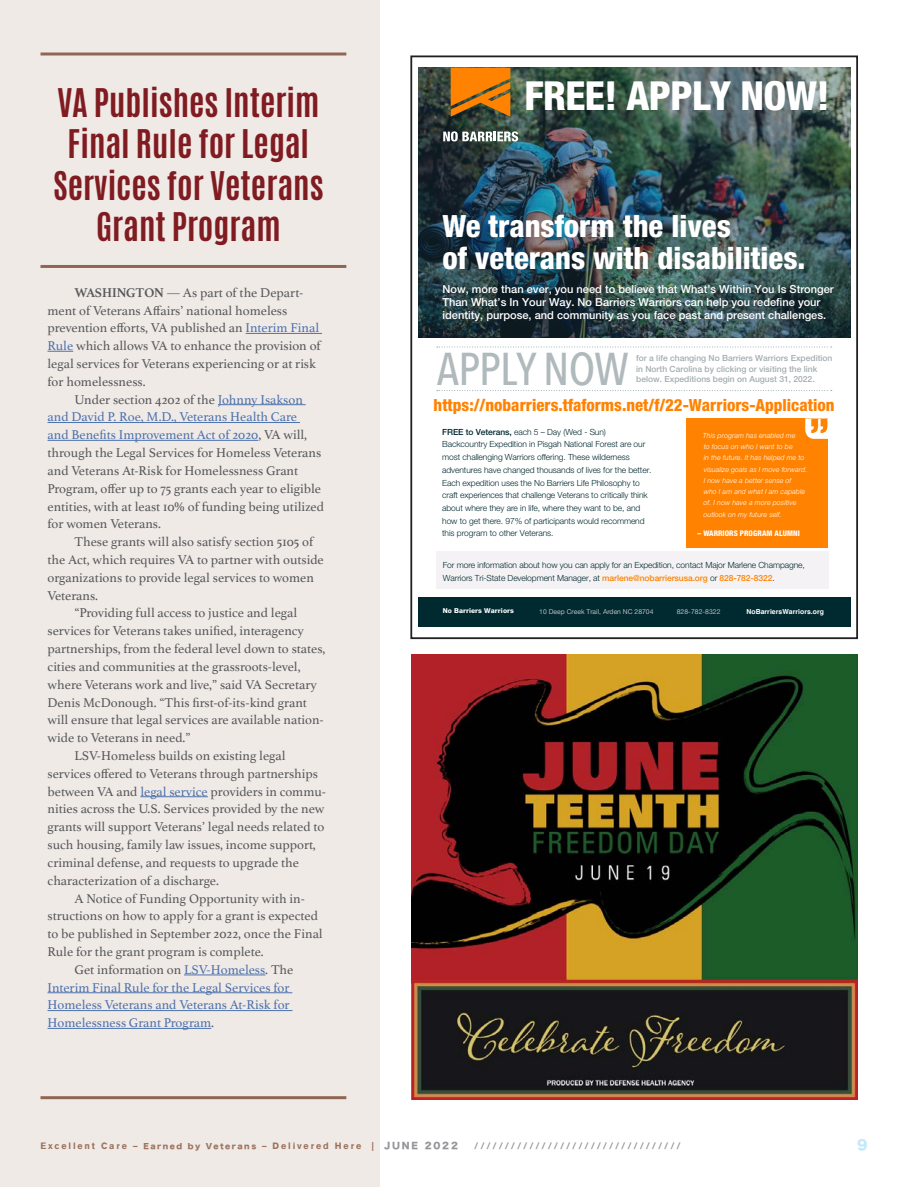
<style>
.page{position:relative;width:918px;height:1188px;background:#fff}
.page>*{position:absolute;margin:0;border:0;box-sizing:border-box;transform-origin:0 0}
.t1{font:500 45.9px "Avenir Next Condensed";letter-spacing:-.02em;color:#b0b9bb}
.t2{font:800 condensed 40.05px "Helvetica Neue LT Std";letter-spacing:-.015em;color:#fff}
.t3{font:700 33px/41.2px "Antonio";color:#801c21;text-align:center}
.t4{font:800 condensed 30.75px "Helvetica Neue LT Std";color:#fff}
.t5{font:800 condensed 16.8px "Helvetica Neue LT Std";color:#ff8200}
.t6{font:13.5px "Hira Kaku Std N W8";color:#c3e9fa}
.Main_Paragraph_Syle{font:13.35px/17.9px "Athelas";color:#57585a}
.Main_Paragraph_Syle-2{font:13.35px/17.9px "Athelas";color:#4d72ac}
.t7{font:500 11.1px/13.4px "Helvetica Neue LT Std";color:#fff}
.t8{font:900 9px "Akzidenz Grotesk";letter-spacing:.2em;color:#a77e68}
.t9{font:900 9px "Akzidenz Grotesk";color:#939598}
.t10{font:300 8.4px/12.8px "Helvetica Neue LT Std";letter-spacing:-.01em;color:#002930}
.t11{font:500 8.4px/10.6px "Helvetica Neue LT Std";color:#a3adb0}
.t12{font:800 condensed 7.65px "Helvetica Neue LT Std";letter-spacing:.005em;color:#fff}
.t13{font:italic 300 7.05px/11.2px "Helvetica Neue LT Std";letter-spacing:.01em;color:#fff}
.t14{font:700 6.9px "Helvetica";letter-spacing:.005em;color:#fff}
.t15{font:6.75px "Helvetica Neue";color:#bbbdbf}
.t16{font:800 6.75px "Helvetica Neue LT Std";letter-spacing:.015em;color:#fff}
.s1{font-weight:700}
.s2{color:#4d72ac}
.s3{color:#57585a}
.s4{font-weight:500}
.s5{font-weight:500;color:#ff8200}
.s6{font-family:"Hira Kaku Std N W8";font-weight:400;font-size:7.5px}
.s7{font-family:"Hira Kaku Std W8";font-weight:400;color:#939598}
</style>
<div class="page">
<div style="left:1px;top:1px;width:379px;height:1186px;background:#f0eae7"></div>
<hr style="left:246px;top:333px;width:76px;height:1px;background:#4d72ac">
<svg style="left:48px;top:351px;width:25px;height:1px"></svg>
<hr style="left:218px;top:404px;width:88px;height:1px;background:#4d72ac">
<hr style="left:48px;top:422px;width:252px;height:1px;background:#4d72ac">
<hr style="left:48px;top:440px;width:210px;height:1px;background:#4d72ac">
<hr style="left:140px;top:796px;width:68px;height:1px;background:#4d72ac">
<hr style="left:184px;top:975px;width:81px;height:1px;background:#4d72ac">
<hr style="left:48px;top:992px;width:244px;height:1px;background:#4d72ac">
<hr style="left:48px;top:1010px;width:244px;height:1px;background:#4d72ac">
<hr style="left:48px;top:1028px;width:163px;height:1px;background:#4d72ac">
<img style="left:412px;top:655px;width:445px;height:445px">
<svg style="left:40px;top:52px;width:306px;height:4px"></svg>
<hr style="left:40px;top:265px;width:306px;height:3px;background:#6a2c12">
<hr style="left:40px;top:1096px;width:306px;height:3px;background:#6a2c12">
<img style="left:418px;top:68px;width:432px;height:269px">
<div style="left:418px;top:597px;width:432px;height:30px;background:#002930"></div>
<svg style="left:437px;top:347px;width:395px;height:1px"></svg>
<svg style="left:437px;top:390px;width:395px;height:1px"></svg>
<div style="left:436px;top:552px;width:392px;height:37px;background:#f4f2f4"></div>
<svg style="left:451px;top:68px;width:59px;height:49px;background:#cc720d"></svg>
<svg style="left:443px;top:131px;width:75px;height:11px"></svg>
<div style="left:687px;top:419px;width:141px;height:129px;background:#ff8200"></div>
<svg style="left:805px;top:418px;width:23px;height:21px"></svg>
<div style="left:410px;top:55px;width:448px;height:584px;border:2px solid #231f20"></div>
<p class="t3" style="left:53px;top:83px;width:272px">VA Publishes Interim<br>Final Rule for Legal<br>Services for Veterans<br>Grant Program</p>
<p class="Main_Paragraph_Syle" style="left:48px;top:283px;width:275px;text-indent:27px"><span class="s1">WASHINGTON</span> — As part of the Depart&shy;ment of Veterans Affairs’ national homeless prevention efforts, VA published an <span class="s2">Interim Final Rule</span> which allows VA to enhance the provision of legal services for Veterans experiencing or at risk for homelessness.</p>
<p class="Main_Paragraph_Syle" style="left:48px;top:390px;width:278px;text-indent:27px">Under section 4202 of the <span class="s2">Johnny Isakson and David P. Roe, M.D., Veterans Health Care<br>and Benefits Improvement Act of 2020</span>, VA will, through the Legal Services for Homeless Veterans and Veterans At-Risk for Homelessness Grant Program, offer up to 75 grants each year to eligible entities, with at least 10% of funding being utilized for women Veterans.</p>
<p class="Main_Paragraph_Syle" style="left:48px;top:532px;width:278px;text-indent:27px">These grants will also satisfy section 5105 of the Act, which requires VA to partner with outside organizations to provide legal services to women Veterans.</p>
<p class="Main_Paragraph_Syle" style="left:48px;top:604px;width:279px;text-indent:27px">“Providing full access to justice and legal services for Veterans takes unified, interagency partnerships, from the federal level down to states, cities and communities at the grassroots-level, where Veterans work and live,” said VA Secretary Denis McDonough. “This first-of-its-kind grant will ensure that legal services are available nation&shy;wide to Veterans in need.”</p>
<p class="Main_Paragraph_Syle" style="left:48px;top:746px;width:280px;text-indent:27px">LSV-Homeless builds on existing legal services offered to Veterans through partnerships between VA and <span class="s2">legal service</span> providers in commu&shy;nities across the U.S. Services provided by the new grants will support Veterans’ legal needs related to such housing, family law issues, income support, criminal defense, and requests to upgrade the characterization of a discharge.</p>
<p class="Main_Paragraph_Syle" style="left:48px;top:889px;width:277px;text-indent:27px">A Notice of Funding Opportunity with in&shy;structions on how to apply for a grant is expected to be published in September 2022, once the Final Rule for the grant program is complete.</p>
<p class="Main_Paragraph_Syle-2" style="left:48px;top:960px;width:247px;text-indent:27px"><span class="s3">Get information on</span> LSV-Homeless<span class="s3">. The </span>Interim Final Rule for the Legal Services for Homeless Veterans and Veterans At-Risk for Homelessness Grant Program<span class="s3">.</span></p>
<p class="t2" style="left:524px;top:71px;width:307px">FREE! APPLY NOW!</p>
<p class="t4" style="left:443px;top:207px;width:290px">We transform the lives</p>
<p class="t4" style="left:443px;top:239px;width:365px">of veterans with disabilities.</p>
<p class="t7" style="left:443px;top:282px;width:393px">Now, more than ever, you need to believe that What’s Within You Is Stronger<br>Than What’s In Your Way. No Barriers Warriors can help you redefine your identity, purpose, and community as you face past and present challenges.</p>
<p class="t1" style="left:437px;top:341px;width:193px">APPLY NOW</p>
<p class="t11" style="left:636px;top:353px;width:198px">for a life changing No Barriers Warriors Expedition in North Carolina by clicking or visiting the link below. Expeditions begin on August 31, 2022.</p>
<p class="t5" style="left:434px;top:394px;width:402px">https://nobarriers.tfaforms.net/f/22-Warriors-Application</p>
<p class="t10" style="left:442px;top:425px;width:211px"><span class="s4">FREE to Veterans,</span> each 5 – Day (Wed - Sun)<br>Backcountry Expedition in Pisgah National Forest are our most challenging Warriors offering. These wilderness adventures have changed thousands of lives for the better.<br>Each expedition uses the No Barriers Life Philosophy to craft experiences that challenge Veterans to critically think about where they are in life, where they want to be, and how to get there. 97% of participants would recommend this program to other Veterans.</p>
<p class="t13" style="left:703px;top:429px;width:106px">This program has enabled me<br>to focus on who I want to be<br>in the future. It has helped me to visualize goals as I move forward.<br>I now have a better sense of<br>who I am and what I am capable of. I now have a more positive outlook on my future self.</p>
<p class="t12" style="left:697px;top:529px;width:104px">– WARRIORS PROGRAM ALUMNI</p>
<p class="t10" style="left:443px;top:558px;width:364px">For more information about how you can apply for an Expedition, contact Major Marlene Champagne,<br>Warriors Tri-State Development Manager, at <span class="s5">marlene@nobarriersusa.org</span> or <span class="s5">828-782-8322</span>.</p>
<p class="t16" style="left:443px;top:607px;width:73px">No Barriers Warriors</p>
<p class="t15" style="left:539px;top:607px;width:116px">10 Deep Creek Trail, Arden NC 28704</p>
<p class="t15" style="left:677px;top:607px;width:45px">828-782-8322</p>
<p class="t14" style="left:747px;top:606px;width:79px">NoBarriersWarriors.org</p>
<p class="t8" style="left:40px;top:1140px;width:419px">Excellent Care – <span class="s6">Earned by Veterans</span> – Delivered Here | <span class="s7">JUNE 2022</span></p>
<p class="t9" style="left:474px;top:1140px;width:208px">//////////////////////////////////</p>
<p class="t6" style="left:857px;top:1137px;width:12px">9</p>
</div>
